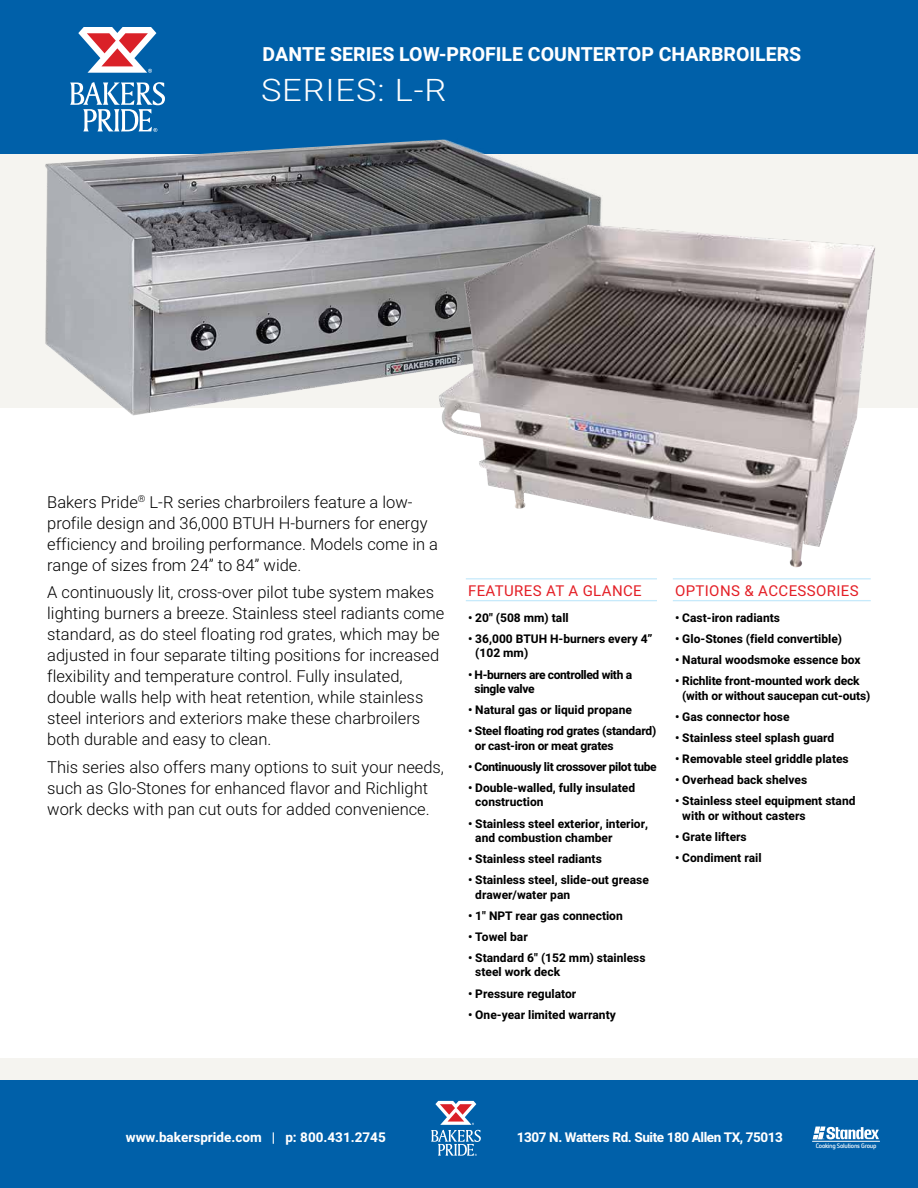
<style>
.page{position:relative;width:918px;height:1188px;background:#fff}
.page>*{position:absolute;margin:0;border:0;box-sizing:border-box;transform-origin:0 0}
.t1{font:300 31.05px "Heebo";letter-spacing:.025em;color:#fff;scale:1.11 1}
.t2{font:700 19.5px "Heebo";color:#fff}
.t3{font:300 16.5px/21px "Heebo";color:#000}
.t4{font:15px "Heebo";letter-spacing:.025em;color:#e41f26}
.t5{font:700 13.5px "Heebo";letter-spacing:-.03em;color:#fff}
.t6{font:700 13.5px "Heebo";color:#fff}
.t7{font:700 12px/14.4px "Heebo";color:#000}
.t8{font:700 12px/14.4px "Heebo";letter-spacing:-.03em;color:#000}
.t9{font:700 12px/14.4px "Heebo";letter-spacing:-.02em;color:#000}
.t10{font:700 6.3px "Netto Offc";letter-spacing:-.04em;color:#fff}
</style>
<div class="page">
<div style="left:0;top:153px;width:918px;height:255px;background:#f5f4f0"></div>
<div style="left:0;top:0;width:918px;height:153px;background:#0060a9"></div>
<svg style="left:78px;top:27px;width:78px;height:46px"></svg>
<svg style="left:70px;top:82px;width:95px;height:49px"></svg>
<div style="left:0;top:1058px;width:918px;height:76px;background:#f5f4f0"></div>
<div style="left:0;top:1080px;width:918px;height:108px;background:#0060a9"></div>
<svg style="left:431px;top:1101px;width:50px;height:55px"></svg>
<hr style="left:812px;top:1141px;width:68px;height:1px;background:#fff">
<svg style="left:813px;top:1126px;width:66px;height:13px"></svg>
<hr style="left:466px;top:578px;width:191px;height:1px;background:#c7eafb">
<hr style="left:466px;top:600px;width:191px;height:1px;background:#c7eafb">
<img style="left:45px;top:139px;width:606px;height:277px">
<img style="left:439px;top:225px;width:436px;height:343px">
<hr style="left:673px;top:578px;width:198px;height:1px;background:#c7eafb">
<hr style="left:673px;top:600px;width:198px;height:1px;background:#c7eafb">
<p class="t2" style="left:263px;top:40px;width:540px">DANTE SERIES LOW-PROFILE COUNTERTOP CHARBROILERS</p>
<h1 class="t1" style="left:261px;top:69px;width:169px">SERIES: L-R</h1>
<p class="t3" style="left:47px;top:491px;width:392px">Bakers Pride<sup>®</sup> L-R series charbroilers feature a low&shy;profile design and 36,000 BTUH H-burners for energy efficiency and broiling performance. Models come in a range of sizes from 24” to 84” wide.</p>
<p class="t3" style="left:47px;top:582px;width:399px">A continuously lit, cross-over pilot tube system makes lighting burners a breeze. Stainless steel radiants come standard, as do steel floating rod grates, which may be adjusted in four separate tilting positions for increased flexibility and temperature control. Fully insulated, double walls help with heat retention, while stainless steel interiors and exteriors make these charbroilers both durable and easy to clean.</p>
<p class="t3" style="left:47px;top:757px;width:398px">This series also offers many options to suit your needs, such as Glo-Stones for enhanced flavor and Richlight work decks with pan cut outs for added convenience.</p>
<p class="t4" style="left:468px;top:580px;width:175px">FEATURES AT A GLANCE</p>
<p class="t7" style="left:468px;top:611px;width:102px">• 20" (508 mm) tall</p>
<p class="t7" style="left:475px;top:632px;width:179px;text-indent:-7px">• 36,000 BTUH H-burners every 4” (102 mm)</p>
<p class="t8" style="left:475px;top:667px;width:159px;text-indent:-7px">• H-burners are controlled with a single valve</p>
<p class="t7" style="left:468px;top:703px;width:165px">• Natural gas or liquid propane</p>
<p class="t9" style="left:475px;top:724px;width:183px;text-indent:-7px">• Steel floating rod grates (standard) or cast-iron or meat grates</p>
<p class="t8" style="left:468px;top:760px;width:190px">• Continuously lit crossover pilot tube</p>
<p class="t7" style="left:475px;top:781px;width:161px;text-indent:-7px">• Double-walled, fully insulated construction</p>
<p class="t7" style="left:475px;top:816px;width:174px;text-indent:-7px">• Stainless steel exterior, interior, and combustion chamber</p>
<p class="t7" style="left:468px;top:852px;width:135px">• Stainless steel radiants</p>
<p class="t7" style="left:475px;top:873px;width:175px;text-indent:-7px">• Stainless steel, slide-out grease drawer/water pan</p>
<p class="t7" style="left:468px;top:909px;width:156px">• 1" NPT rear gas connection</p>
<p class="t7" style="left:468px;top:930px;width:61px">• Towel bar</p>
<p class="t7" style="left:475px;top:951px;width:172px;text-indent:-7px">• Standard 6" (152 mm) stainless steel work deck</p>
<p class="t7" style="left:468px;top:986px;width:110px">• Pressure regulator</p>
<p class="t7" style="left:468px;top:1008px;width:149px">• One-year limited warranty</p>
<p class="t4" style="left:675px;top:580px;width:185px">OPTIONS &amp; ACCESSORIES</p>
<p class="t7" style="left:675px;top:611px;width:107px">• Cast-iron radiants</p>
<p class="t7" style="left:675px;top:632px;width:169px">• Glo-Stones (field convertible)</p>
<p class="t7" style="left:675px;top:653px;width:187px">• Natural woodsmoke essence box</p>
<p class="t7" style="left:682px;top:674px;width:190px;text-indent:-7px">• Richlite front-mounted work deck (with or without saucepan cut-outs)</p>
<p class="t7" style="left:675px;top:710px;width:116px">• Gas connector hose</p>
<p class="t7" style="left:675px;top:731px;width:161px">• Stainless steel splash guard</p>
<p class="t7" style="left:675px;top:752px;width:175px">• Removable steel griddle plates</p>
<p class="t7" style="left:675px;top:773px;width:134px">• Overhead back shelves</p>
<p class="t7" style="left:682px;top:794px;width:175px;text-indent:-7px">• Stainless steel equipment stand with or without casters</p>
<p class="t7" style="left:675px;top:830px;width:73px">• Grate lifters</p>
<p class="t7" style="left:675px;top:851px;width:88px">• Condiment rail</p>
<p class="t6" style="left:126px;top:1127px;width:261px">www.bakerspride.com | p: 800.431.2745</p>
<p class="t5" style="left:517px;top:1127px;width:268px">1307 N. Watters Rd. Suite 180 Allen TX, 75013</p>
<p class="t10" style="left:816px;top:1141px;width:62px">Cooking Solutions Group</p>
</div>
